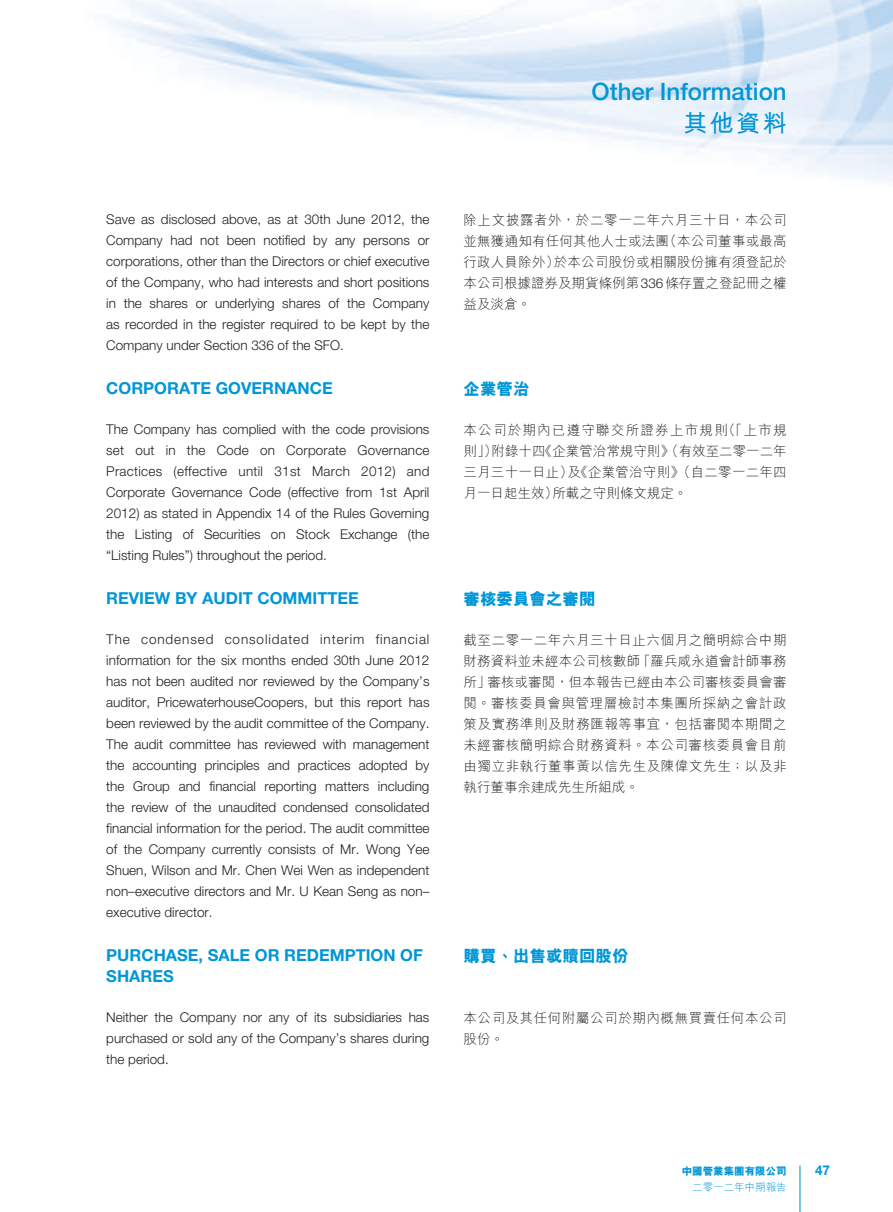
<style>
.page{position:relative;width:893px;height:1212px;background:#fff}
.page>*{position:absolute;margin:0;border:0;box-sizing:border-box;transform-origin:0 0}
.t1{font:500 24px/31.5px "Helvetica Neue LT Std";color:#0096d7;text-align:right}
.t2{font:700 16.5px/21px "Helvetica Neue LT Std";color:#0096d7}
.t3{font:16.5px "M Hei HK Xbold B5 pc H";color:#0096d7}
.t4{font:300 13.5px/21px "Helvetica Neue LT Std";color:#231f20;text-align:justify}
.t5{font:13.5px/21px "M Hei HK Light B5 pc H";letter-spacing:.015em;color:#231f20;text-align:justify}
.t6{font:13.5px/21px "M Hei HK Light B5 pc H";letter-spacing:.045em;color:#231f20}
.t7{font:700 13.5px "Helvetica Neue LT Std";color:#0096d7}
.t8{font:10.5px/16.5px "M Hei HK Xbold B5 pc H";color:#0096d7;text-align:right}
.s1{font-family:"M Hei HK Bold B5 pc H";font-weight:400}
.s2{font-family:"Helvetica Neue LT Std";font-weight:300}
.s3{font-family:"M Hei HK Light B5 pc H"}
</style>
<div class="page">
<hr style="left:799px;top:1165px;width:1px;height:47px;background:#0096d7">
<p class="t4" style="left:106px;top:210px;width:325px">Save as disclosed above, as at 30th June 2012, the Company had not been notified by any persons or corporations, other than the Directors or chief executive of the Company, who had interests and short positions in the shares or underlying shares of the Company as recorded in the register required to be kept by the Company under Section 336 of the SFO.</p>
<p class="t2" style="left:106px;top:380px;width:228px">CORPORATE GOVERNANCE</p>
<p class="t4" style="left:106px;top:420px;width:325px">The Company has complied with the code provisions set out in the Code on Corporate Governance Practices (effective until 31st March 2012) and Corporate Governance Code (effective from 1st April 2012) as stated in Appendix 14 of the Rules Governing the Listing of Securities on Stock Exchange (the “Listing Rules”) throughout the period.</p>
<p class="t2" style="left:106px;top:590px;width:254px">REVIEW BY AUDIT COMMITTEE</p>
<p class="t4" style="left:106px;top:630px;width:325px">The condensed consolidated interim financial information for the six months ended 30th June 2012 has not been audited nor reviewed by the Company’s auditor, PricewaterhouseCoopers, but this report has been reviewed by the audit committee of the Company.<br>The audit committee has reviewed with management the accounting principles and practices adopted by the Group and financial reporting matters including the review of the unaudited condensed consolidated financial information for the period. The audit committee of the Company currently consists of Mr. Wong Yee Shuen, Wilson and Mr. Chen Wei Wen as independent non–executive directors and Mr. U Kean Seng as non– executive director.</p>
<p class="t2" style="left:106px;top:947px;width:318px">PURCHASE, SALE OR REDEMPTION OF<br>SHARES</p>
<p class="t4" style="left:106px;top:1008px;width:325px">Neither the Company nor any of its subsidiaries has purchased or sold any of the Company’s shares during the period.</p>
<p class="t1" style="left:591px;top:79px;width:197px">Other Information<span class="s1">其他資料</span></p>
<p class="t5" style="left:463px;top:211px;width:325px">除上文披露者外，於二零一二年六月三十日，本公司並無獲通知有任何其他人士或法團（本公司董事或最高行政人員除外）於本公司股份或相關股份擁有須登記於本公司根據證券及期貨條例第<span class="s2">336</span>條存置之登記冊之權益及淡倉。</p>
<p class="t3" style="left:463px;top:383px;width:67px">企業管治</p>
<p class="t5" style="left:463px;top:421px;width:325px">本公司於期內已遵守聯交所證券上市規則（「上市規則」）附錄十四《企業管治常規守則》（有效至二零一二年三月三十一日止）及《企業管治守則》（自二零一二年四月一日起生效）所載之守則條文規定。</p>
<p class="t3" style="left:463px;top:593px;width:133px">審核委員會之審閱</p>
<p class="t5" style="left:463px;top:631px;width:325px">截至二零一二年六月三十日止六個月之簡明綜合中期財務資料並未經本公司核數師「羅兵咸永道會計師事務所」審核或審閱，但本報告已經由本公司審核委員會審閱。審核委員會與管理層檢討本集團所採納之會計政策及實務準則及財務匯報等事宜，包括審閱本期間之未經審核簡明綜合財務資料。本公司審核委員會目前由獨立非執行董事黃以信先生及陳偉文先生；以及非執行董事余建成先生所組成。</p>
<p class="t3" style="left:463px;top:950px;width:166px">購買、出售或贖回股份</p>
<p class="t6" style="left:463px;top:1009px;width:325px">本公司及其任何附屬公司於期內概無買賣任何本公司股份。</p>
<p class="t8" style="left:682px;top:1164px;width:107px">中國管業集團有限公司<span class="s3">二零一二年中期報告</span></p>
<p class="t7" style="left:815px;top:1166px;width:17px">47</p>
</div>
